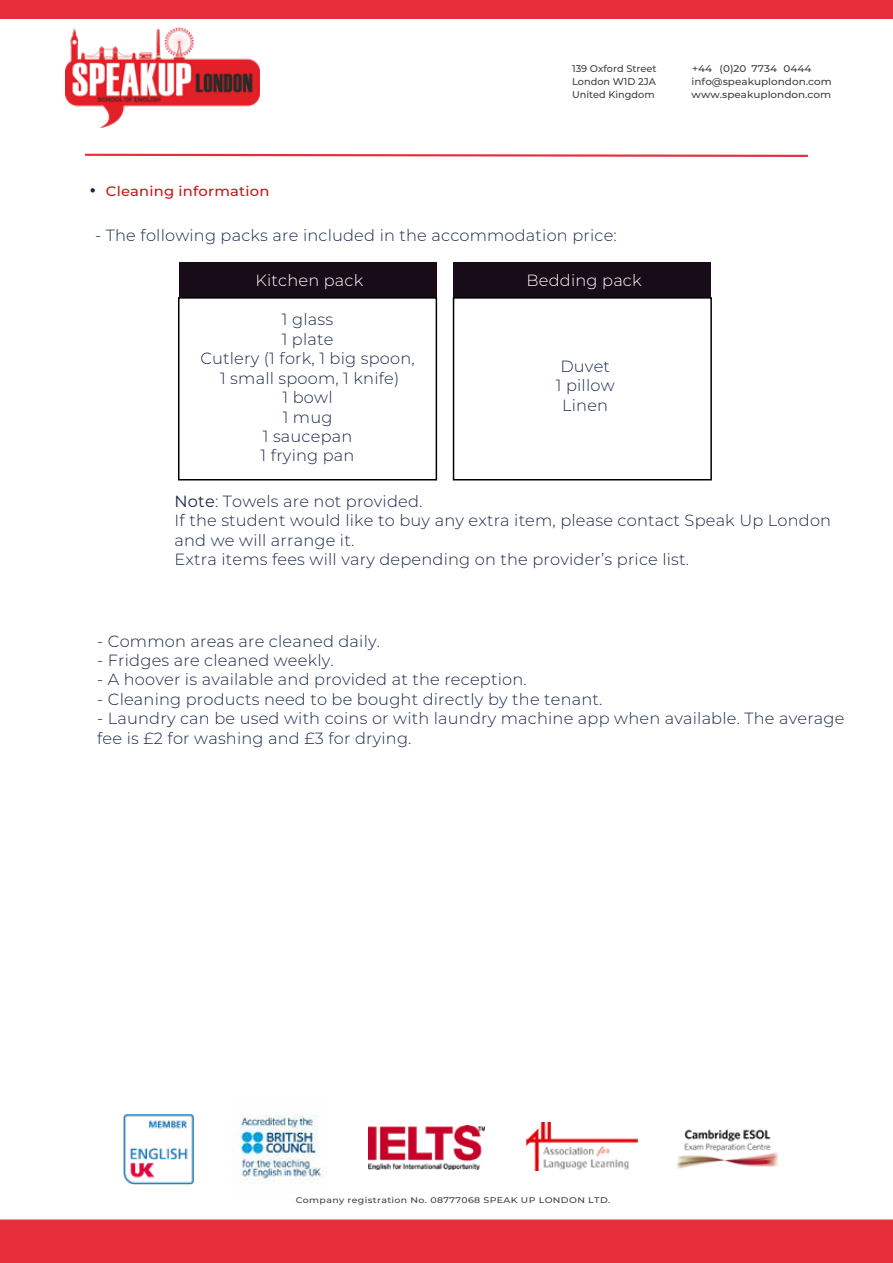
<style>
.page{position:relative;width:893px;height:1263px;background:#fff}
.page>*{position:absolute;margin:0;border:0;box-sizing:border-box;transform-origin:0 0}
.t1{font:300 16.2px/19.5px "Montserrat";letter-spacing:.01em;color:#1a2949;text-align:center}
.t2{font:300 16.2px "Montserrat";letter-spacing:.01em;color:#fff}
.t3{font:14.7px "Symbol";color:#1a2949}
.t4{font:500 13.8px "Montserrat";letter-spacing:.015em;color:#cc1517;scale:1.07 1}
.t5{font:500 9.75px/12.6px "Montserrat";color:#404040;scale:1.07 1}
.t6{font:500 9.75px/12.6px "Montserrat";color:#404040;text-align:justify}
.t7{font:500 8.25px "Montserrat";letter-spacing:.04em;color:#404040;scale:1.14 1}
.s1{font-weight:400}
</style>
<div class="page">
<div style="left:0;top:0;width:893px;height:18px;background:#e62e3b"></div>
<div style="left:0;top:1219px;width:893px;height:44px;background:#e62e3b"></div>
<img style="left:232px;top:1114px;width:91px;height:70px">
<img style="left:369px;top:1125px;width:116px;height:44px">
<img style="left:527px;top:1123px;width:110px;height:48px">
<img style="left:677px;top:1129px;width:102px;height:40px">
<img style="left:65px;top:27px;width:195px;height:100px">
<img style="left:123px;top:1114px;width:71px;height:71px">
<svg style="left:85px;top:153px;width:723px;height:4px"></svg>
<div style="left:179px;top:262px;width:257px;height:36px;background:#190c19"></div>
<div style="left:178px;top:297px;width:259px;height:183px;border:2px solid #000"></div>
<div style="left:454px;top:262px;width:257px;height:36px;background:#190c19"></div>
<div style="left:453px;top:297px;width:259px;height:183px;border:2px solid #000"></div>
<p class="t3" style="left:90px;top:184px;width:8px">•</p>
<p class="t4" style="left:106px;top:181px;width:154px">Cleaning information</p>
<p class="t6" style="left:572px;top:62px;width:86px">139 Oxford Street London W1D 2JA United Kingdom</p>
<p class="t5" style="left:692px;top:62px;width:132px">+44 (0)20 7734 0444 info@speakuplondon.com www.speakuplondon.com</p>
<p class="t1" style="left:95px;top:225px;width:523px">- The following packs are included in the accommodation price:</p>
<p class="t2" style="left:256px;top:269px;width:109px">Kitchen pack</p>
<p class="t2" style="left:527px;top:269px;width:117px">Bedding pack</p>
<p class="t1" style="left:200px;top:309px;width:216px">1 glass<br>1 plate<br>Cutlery (1 fork, 1 big spoon,<br>1 small spoom, 1 knife)<br>1 bowl<br>1 mug<br>1 saucepan<br>1 frying pan</p>
<p class="t1" style="left:556px;top:356px;width:60px">Duvet<br>1 pillow<br>Linen</p>
<p class="t1" style="left:175px;top:491px;width:658px;text-align:left"><span class="s1">Note</span>: Towels are not provided.<br>If the student would like to buy any extra item, please contact Speak Up London and we will arrange it.<br>Extra items fees will vary depending on the provider’s price list.</p>
<p class="t1" style="left:97px;top:631px;width:284px">- Common areas are cleaned daily.</p>
<p class="t1" style="left:97px;top:650px;width:238px">- Fridges are cleaned weekly.</p>
<p class="t1" style="left:97px;top:669px;width:431px">- A hoover is available and provided at the reception.</p>
<p class="t1" style="left:97px;top:689px;width:507px">- Cleaning products need to be bought directly by the tenant.</p>
<p class="t1" style="left:97px;top:708px;width:749px;text-align:left">- Laundry can be used with coins or with laundry machine app when available. The average fee is £2 for washing and £3 for drying.</p>
<p class="t7" style="left:296px;top:1194px;width:277px">Company registration No. 08777068 SPEAK UP LONDON LTD.</p>
</div>
